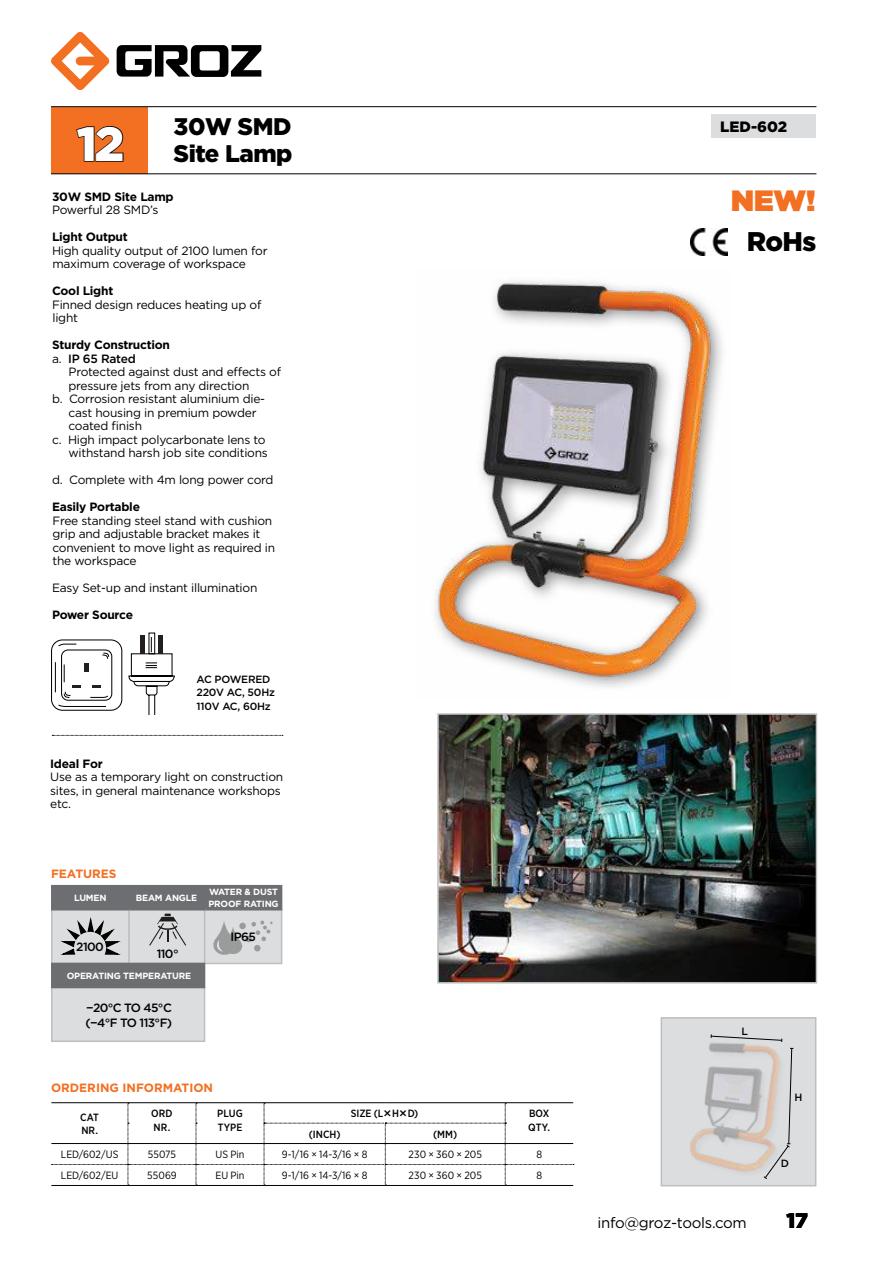
<style>
.page{position:relative;width:893px;height:1263px;background:#fff}
.page>*{position:absolute;margin:0;border:0;box-sizing:border-box;transform-origin:0 0}
.t1{font:900 48px "Gotham";color:#fff}
.t2{font:900 29.4px "Gotham";color:#f36f21}
.t3{font:900 27px "Gotham";color:#000}
.t4{font:900 24px/27px "Gotham";letter-spacing:-.02em;color:#000}
.t5{font:900 21px "Gotham";color:#000}
.t6{font:15px "Gotham";letter-spacing:-.02em;color:#000}
.t7{font:900 15px "Gotham";color:#000}
.t8{font:12px/13.5px "Gotham";letter-spacing:-.02em;color:#000}
.t9{font:700 12px/13.5px "Gotham";letter-spacing:-.02em;color:#000}
.t10{font:500 12px/14.7px "Gotham";letter-spacing:-.05em;color:#000}
.t11{font:700 12px "Gotham";color:#f36f21}
.t12{font:10.5px "Gotham Narrow";color:#000}
.t13{font:500 10.5px/13.5px "Gotham Narrow";letter-spacing:.005em;color:#000}
.t14{font:500 10.5px/13.5px "Gotham";letter-spacing:-.02em;color:#000}
.t15{font:700 9px/12px "Gotham";letter-spacing:-.02em;color:#fff}
.s1{font-weight:400}
.s2{font-weight:500}
</style>
<div class="page">
<svg style="left:117px;top:45px;width:144px;height:32px"></svg>
<svg style="left:51px;top:32px;width:59px;height:58px"></svg>
<div style="left:51px;top:107px;width:96px;height:67px;background:#f36f21"></div>
<hr style="left:51px;top:106px;width:765px;height:1px;background:#000">
<hr style="left:51px;top:173px;width:765px;height:1px;background:#000">
<div style="left:661px;top:1017px;width:155px;height:169px;background:#dcddde;border:2px solid #bcbec0"></div>
<div style="left:204px;top:909px;width:78px;height:55px;background:#dcddde;border:2px solid #bcbec0"></div>
<div style="left:204px;top:885px;width:78px;height:25px;background:#6d6e71"></div>
<svg style="left:213px;top:920px;width:60px;height:35px"></svg>
<div style="left:128px;top:909px;width:77px;height:55px;background:#dcddde;border:2px solid #bcbec0"></div>
<div style="left:128px;top:885px;width:77px;height:25px;background:#6d6e71"></div>
<svg style="left:149px;top:914px;width:37px;height:32px"></svg>
<hr style="left:51px;top:1102px;width:77px;height:1px;background:#000">
<hr style="left:51px;top:1143px;width:77px;height:1px;background:#000">
<hr style="left:51px;top:1185px;width:77px;height:1px;background:#000">
<hr style="left:128px;top:1102px;width:68px;height:1px;background:#000">
<hr style="left:196px;top:1102px;width:68px;height:1px;background:#000">
<hr style="left:264px;top:1102px;width:121px;height:1px;background:#000">
<hr style="left:385px;top:1102px;width:120px;height:1px;background:#000">
<hr style="left:505px;top:1102px;width:68px;height:1px;background:#000">
<div style="left:712px;top:114px;width:104px;height:24px;background:#dcddde"></div>
<div style="left:51px;top:909px;width:79px;height:55px;background:#dcddde;border:2px solid #bcbec0"></div>
<div style="left:51px;top:885px;width:79px;height:25px;background:#6d6e71"></div>
<svg style="left:60px;top:917px;width:61px;height:38px"></svg>
<img style="left:434px;top:281px;width:288px;height:407px">
<svg style="left:76px;top:126px;width:48px;height:36px"></svg>
<img style="left:690px;top:228px;width:38px;height:27px">
<div style="left:51px;top:987px;width:154px;height:55px;background:#dcddde;border:2px solid #bcbec0"></div>
<div style="left:51px;top:963px;width:154px;height:25px;background:#6d6e71"></div>
<svg style="left:51px;top:633px;width:124px;height:82px"></svg>
<img style="left:690px;top:1044px;width:20px;height:120px">
<svg style="left:710px;top:1034px;width:83px;height:145px"></svg>
<svg style="left:52px;top:735px;width:231px;height:1px"></svg>
<img style="left:440px;top:716px;width:374px;height:264px">
<div style="left:437px;top:713px;width:380px;height:270px;border:2px solid #bcbec0"></div>
<svg style="left:52px;top:1103px;width:522px;height:83px"></svg>
<h1 class="t1" style="left:77px;top:111px;width:49px">12</h1>
<h3 class="t4" style="left:174px;top:113px;width:120px">30W SMD<br>Site Lamp</h3>
<p class="t7" style="left:720px;top:116px;width:68px">LED-602</p>
<p class="t9" style="left:52px;top:190px;width:123px">30W SMD Site Lamp</p>
<p class="t8" style="left:52px;top:203px;width:108px">Powerful 28 SMD’s</p>
<p class="t9" style="left:52px;top:230px;width:77px">Light Output</p>
<p class="t8" style="left:52px;top:244px;width:217px">High quality output of 2100 lumen for maximum coverage of workspace</p>
<p class="t9" style="left:52px;top:284px;width:63px">Cool Light</p>
<p class="t8" style="left:52px;top:298px;width:211px">Finned design reduces heating up of light</p>
<p class="t9" style="left:52px;top:338px;width:120px">Sturdy Construction <span class="s1">a.</span> <span class="s2">IP 65 Rated</span></p>
<p class="t8" style="left:69px;top:365px;width:214px">Protected against dust and effects of</p>
<p class="t8" style="left:69px;top:379px;width:182px">pressure jets from any direction</p>
<p class="t8" style="left:52px;top:392px;width:215px">b. Corrosion resistant aluminium die-</p>
<p class="t8" style="left:69px;top:406px;width:190px">cast housing in premium powder</p>
<p class="t8" style="left:69px;top:419px;width:75px">coated finish</p>
<p class="t8" style="left:52px;top:433px;width:215px">c. High impact polycarbonate lens to</p>
<p class="t8" style="left:69px;top:446px;width:201px">withstand harsh job site conditions</p>
<p class="t8" style="left:52px;top:473px;width:223px">d. Complete with 4m long power cord</p>
<p class="t9" style="left:52px;top:500px;width:89px">Easily Portable</p>
<p class="t8" style="left:52px;top:514px;width:224px">Free standing steel stand with cushion grip and adjustable bracket makes it convenient to move light as required in the workspace</p>
<p class="t8" style="left:52px;top:581px;width:207px">Easy Set-up and instant illumination</p>
<p class="t9" style="left:52px;top:608px;width:82px">Power Source</p>
<p class="t14" style="left:196px;top:672px;width:80px">AC POWERED<br>220V AC, 50Hz<br>110V AC, 60Hz</p>
<p class="t9" style="left:50px;top:757px;width:54px">Ideal For</p>
<p class="t8" style="left:50px;top:770px;width:235px">Use as a temporary light on construction sites, in general maintenance workshops etc.</p>
<p class="t11" style="left:51px;top:865px;width:67px">FEATURES</p>
<p class="t15" style="left:74px;top:892px;width:34px">LUMEN</p>
<p class="t10" style="left:76px;top:939px;width:29px">2100</p>
<p class="t15" style="left:136px;top:892px;width:63px">BEAM ANGLE</p>
<p class="t10" style="left:157px;top:946px;width:24px">110°</p>
<p class="t15" style="left:67px;top:970px;width:126px">OPERATING TEMPERATURE</p>
<p class="t10" style="left:86px;top:1000px;width:88px">−20°C TO 45°C (−4°F TO 113°F)</p>
<p class="t15" style="left:208px;top:886px;width:72px">WATER &amp; DUST<br>PROOF RATING</p>
<p class="t10" style="left:231px;top:930px;width:27px">IP65</p>
<p class="t11" style="left:51px;top:1080px;width:164px">ORDERING INFORMATION</p>
<p class="t13" style="left:80px;top:1110px;width:20px">CAT<br>NR.</p>
<p class="t13" style="left:151px;top:1106px;width:23px">ORD<br>NR.</p>
<p class="t13" style="left:217px;top:1106px;width:27px">PLUG<br>TYPE</p>
<p class="t13" style="left:351px;top:1106px;width:69px">SIZE (L H D)</p>
<p class="t13" style="left:528px;top:1106px;width:23px">BOX<br>QTY.</p>
<p class="t13" style="left:309px;top:1127px;width:33px">(INCH)</p>
<p class="t13" style="left:433px;top:1127px;width:26px">(MM)</p>
<p class="t12" style="left:61px;top:1148px;width:59px">LED/602/US</p>
<p class="t12" style="left:148px;top:1148px;width:30px">55075</p>
<p class="t12" style="left:216px;top:1148px;width:30px">US Pin</p>
<p class="t12" style="left:282px;top:1148px;width:87px">9-1/16 × 14-3/16 × 8</p>
<p class="t12" style="left:409px;top:1148px;width:75px">230 × 360 × 205</p>
<p class="t12" style="left:536px;top:1148px;width:7px">8</p>
<p class="t12" style="left:61px;top:1169px;width:59px">LED/602/EU</p>
<p class="t12" style="left:147px;top:1169px;width:31px">55069</p>
<p class="t12" style="left:215px;top:1169px;width:31px">EU Pin</p>
<p class="t12" style="left:282px;top:1169px;width:87px">9-1/16 × 14-3/16 × 8</p>
<p class="t12" style="left:409px;top:1169px;width:75px">230 × 360 × 205</p>
<p class="t12" style="left:536px;top:1169px;width:7px">8</p>
<h2 class="t2" style="left:731px;top:179px;width:86px">NEW!</h2>
<h3 class="t3" style="left:747px;top:223px;width:71px">RoHs</h3>
<p class="t14" style="left:741px;top:1025px;width:8px">L</p>
<p class="t14" style="left:795px;top:1091px;width:9px">H</p>
<p class="t14" style="left:781px;top:1157px;width:10px">D</p>
<p class="t6" style="left:597px;top:1213px;width:151px">info@groz-tools.com</p>
<h3 class="t5" style="left:786px;top:1206px;width:23px">17</h3>
</div>
